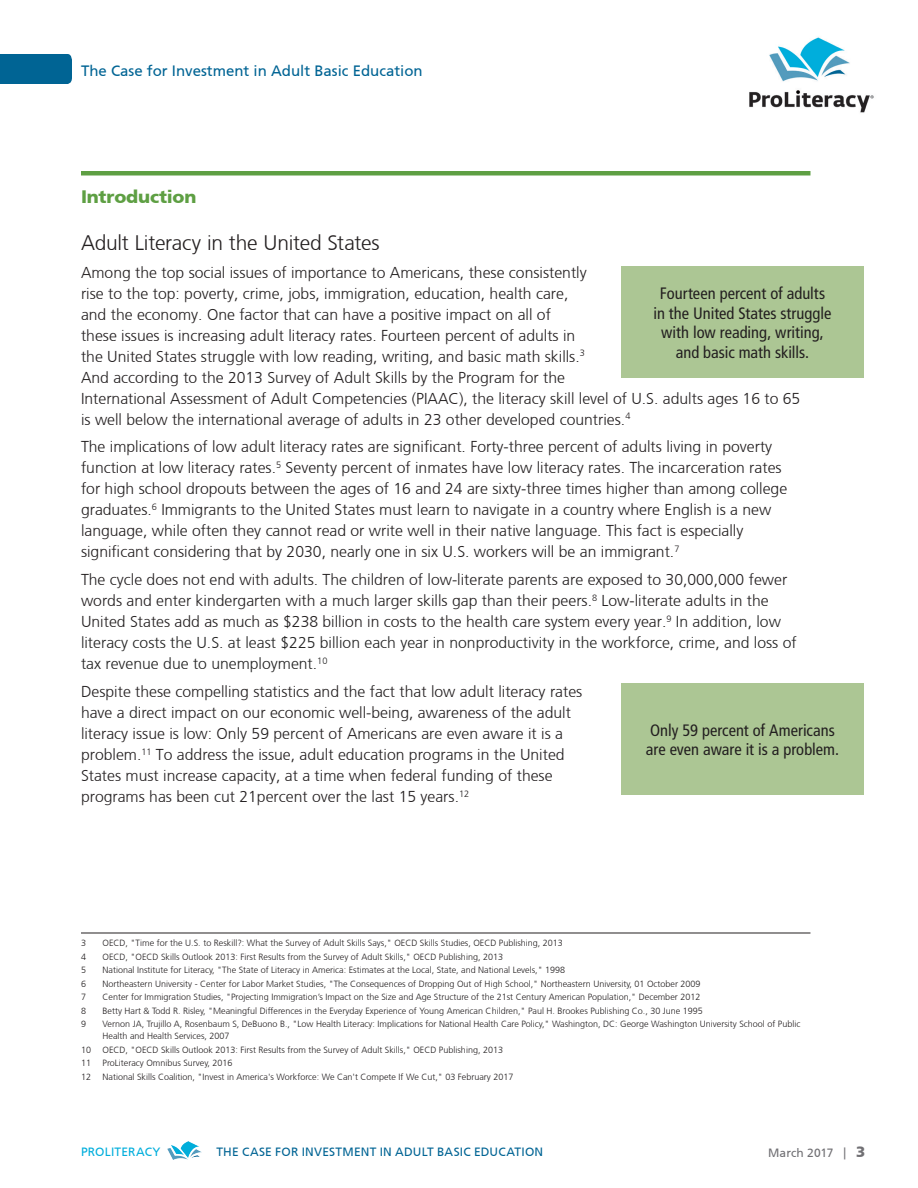
<style>
.page{position:relative;width:918px;height:1188px;background:#fff}
.page>*{position:absolute;margin:0;border:0;box-sizing:border-box;transform-origin:0 0}
.t1{font:300 21px "Frutiger CE";letter-spacing:-.01em;color:#231f20}
.bold_suhead{font:900 18px "Frutiger CE";letter-spacing:-.01em;color:#5e9f43}
.box_description{font:condensed 16.5px/19.5px "Frutiger LT";color:#231f20;text-align:center}
.body{font:300 15.75px/21px "Frutiger CE";color:#231f20}
.t2{font:15px "Frutiger CE";color:#006494}
.t3{font:12px "Frutiger CE";letter-spacing:.015em;color:#006494}
.t4{font:12px "Frutiger CE";letter-spacing:.02em;color:#00aedc}
.t5{font:12px "Frutiger CE";letter-spacing:.01em;color:#717074}
.Footnote{font:300 9px/12px "Frutiger CE";color:#231f20}
.s1{color:#222}
.s2{font-weight:900;font-size:15px}
</style>
<div class="page">
<img style="left:168px;top:1141px;width:33px;height:19px">
<img style="left:749px;top:37px;width:125px;height:76px">
<div style="left:81px;top:171px;width:729px;height:5px;background:#5e9f43"></div>
<hr style="left:81px;top:933px;width:729px;height:1px;background:#231f20">
<div style="left:0;top:54px;width:72px;height:30px;background:#006494"></div>
<div style="left:621px;top:267px;width:243px;height:111px;background:#acc694"></div>
<div style="left:621px;top:684px;width:243px;height:111px;background:#acc694"></div>
<p class="t2" style="left:81px;top:62px;width:343px">The Case for Investment in Adult Basic Education</p>
<p class="bold_suhead" style="left:81px;top:185px;width:117px">Introduction</p>
<h2 class="t1" style="left:81px;top:230px;width:300px">Adult Literacy in the United States</h2>
<p class="body" style="left:81px;top:261px;width:721px">Among the top social issues of importance to Americans, these consistently<br>rise to the top: poverty, crime, jobs, immigration, education, health care,<br>and the economy. One factor that can have a positive impact on all of<br>these issues is increasing adult literacy rates. Fourteen percent of adults in<br>the United States struggle with low reading, writing, and basic math skills.<sup>3<br></sup>And according to the 2013 Survey of Adult Skills by the Program for the<br>International Assessment of Adult Competencies (PIAAC), the literacy skill level of U.S. adults ages 16 to 65 is well below the international average of adults in 23 other developed countries.<sup>4</sup></p>
<p class="body" style="left:81px;top:436px;width:708px">The implications of low adult literacy rates are significant. Forty-three percent of adults living in poverty function at low literacy rates.<sup>5</sup> Seventy percent of inmates have low literacy rates. The incarceration rates for high school dropouts between the ages of 16 and 24 are sixty-three times higher than among college graduates.<sup>6</sup> Immigrants to the United States must learn to navigate in a country where English is a new language, while often they cannot read or write well in their native language. This fact is especially significant considering that by 2030, nearly one in six U.S. workers will be an immigrant.<sup>7</sup></p>
<p class="body" style="left:81px;top:569px;width:717px">The cycle does not end with adults. The children of low-literate parents are exposed to 30,000,000 fewer words and enter kindergarten with a much larger skills gap than their peers.<sup>8</sup> Low-literate adults in the United States add as much as $238 billion in costs to the health care system every year.<sup>9</sup> <span class="s1">In addition, low literacy costs the U.S. at least $225 billion each year in nonproductivity in the workforce, crime, and loss of tax revenue due to unemployment.</span><sup>10</sup></p>
<p class="body" style="left:81px;top:681px;width:503px">Despite these compelling statistics and the fact that low adult literacy rates have a direct impact on our economic well-being, awareness of the adult literacy issue is low: Only 59 percent of Americans are even aware it is a problem.<sup>11</sup> To address the issue, adult education programs in the United States must increase capacity, at a time when federal funding of these programs has been cut 21percent over the last 15 years.<sup>12</sup></p>
<p class="box_description" style="left:653px;top:284px;width:180px">Fourteen percent of adults in the United States struggle with low reading, writing, and basic math skills.</p>
<p class="box_description" style="left:646px;top:720px;width:195px;text-align:left">Only 59 percent of Americans are even aware it is a problem.</p>
<p class="Footnote" style="left:81px;top:937px;width:7px">3</p>
<p class="Footnote" style="left:103px;top:937px;width:462px">OECD, "Time for the U.S. to Reskill?: What the Survey of Adult Skills Says," OECD Skills Studies, OECD Publishing, 2013</p>
<p class="Footnote" style="left:81px;top:951px;width:7px">4</p>
<p class="Footnote" style="left:103px;top:951px;width:402px">OECD, "OECD Skills Outlook 2013: First Results from the Survey of Adult Skills," OECD Publishing, 2013</p>
<p class="Footnote" style="left:81px;top:964px;width:7px">5</p>
<p class="Footnote" style="left:103px;top:964px;width:464px">National Institute for Literacy, "The State of Literacy in America: Estimates at the Local, State, and National Levels," 1998</p>
<p class="Footnote" style="left:81px;top:978px;width:7px">6</p>
<p class="Footnote" style="left:103px;top:978px;width:599px">Northeastern University - Center for Labor Market Studies, "The Consequences of Dropping Out of High School," Northeastern University, 01 October 2009</p>
<p class="Footnote" style="left:81px;top:991px;width:7px">7</p>
<p class="Footnote" style="left:103px;top:991px;width:599px">Center for Immigration Studies, "Projecting Immigration’s Impact on the Size and Age Structure of the 21st Century American Population," December 2012</p>
<p class="Footnote" style="left:81px;top:1005px;width:7px">8</p>
<p class="Footnote" style="left:103px;top:1005px;width:602px">Betty Hart &amp; Todd R. Risley, "Meaningful Differences in the Everyday Experience of Young American Children," Paul H. Brookes Publishing Co., 30 June 1995</p>
<p class="Footnote" style="left:81px;top:1018px;width:7px">9</p>
<p class="Footnote" style="left:103px;top:1018px;width:699px">Vernon JA, Trujillo A, Rosenbaum S, DeBuono B., "Low Health Literacy: Implications for National Health Care Policy," Washington, DC: George Washington University School of Public<br>Health and Health Services, 2007</p>
<p class="Footnote" style="left:81px;top:1044px;width:12px">10</p>
<p class="Footnote" style="left:103px;top:1044px;width:402px">OECD, "OECD Skills Outlook 2013: First Results from the Survey of Adult Skills," OECD Publishing, 2013</p>
<p class="Footnote" style="left:81px;top:1057px;width:12px">11</p>
<p class="Footnote" style="left:103px;top:1057px;width:132px">ProLiteracy Omnibus Survey, 2016</p>
<p class="Footnote" style="left:81px;top:1071px;width:12px">12</p>
<p class="Footnote" style="left:103px;top:1071px;width:412px">National Skills Coalition, "Invest in America's Workforce: We Can't Compete If We Cut," 03 February 2017</p>
<p class="t4" style="left:81px;top:1144px;width:81px">PROLITERACY</p>
<p class="t3" style="left:216px;top:1144px;width:328px">THE CASE FOR INVESTMENT IN ADULT BASIC EDUCATION</p>
<p class="t5" style="left:768px;top:1146px;width:99px">March 2017 | <span class="s2">3</span></p>
</div>
